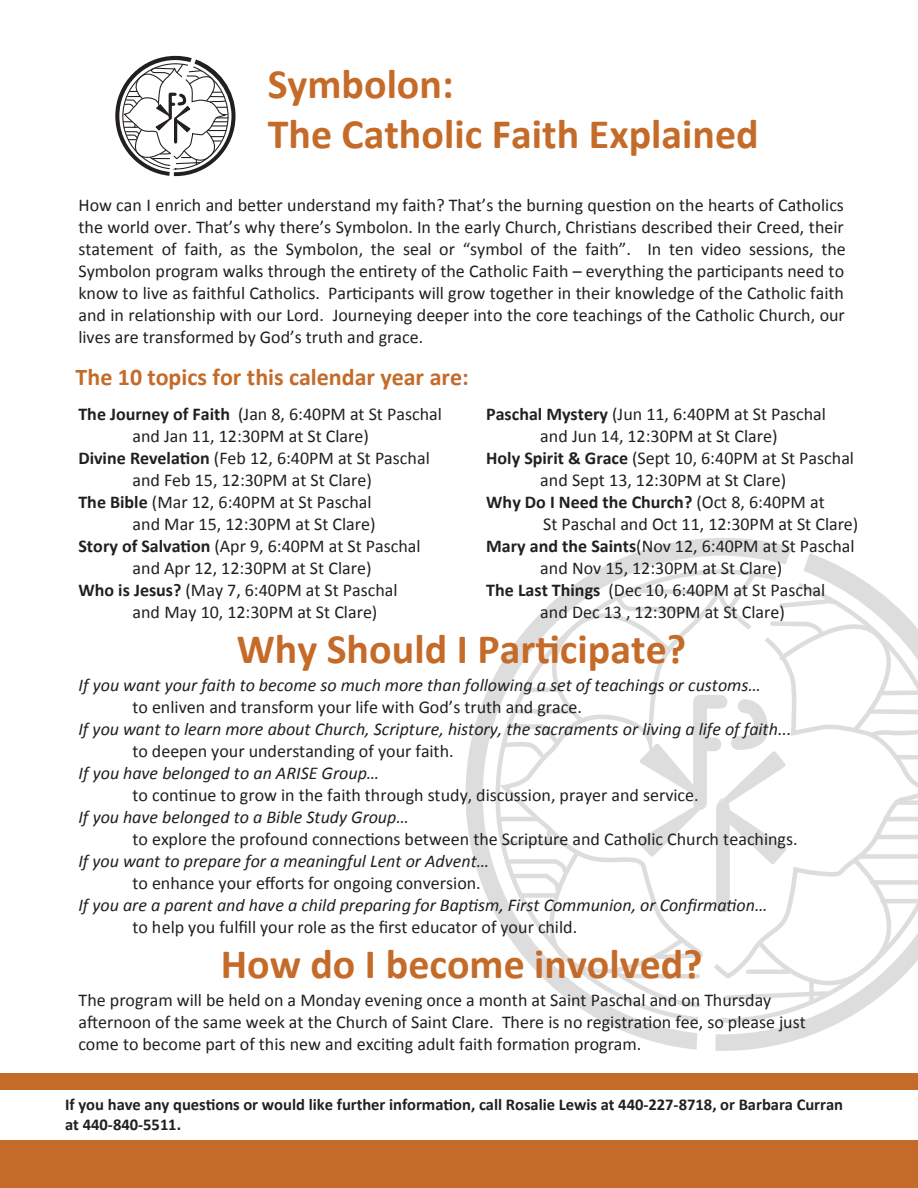
<style>
.page{position:relative;width:918px;height:1188px;background:#fff}
.page>*{position:absolute;margin:0;border:0;box-sizing:border-box;transform-origin:0 0}
.t1{font:700 42px/50.4px "Calibri";color:#c56b29}
.t2{font:700 24px "Calibri";color:#c56b29}
.t3{font:18px/22px "Calibri";color:#231f20;text-align:justify}
.t4{font:italic 18px "Calibri";color:#231f20}
.t5{font:700 18px "Calibri";color:#231f20}
.t6{font:700 16.5px/19.8px "Calibri";color:#231f20}
.s1{font-weight:700}
.s2{font-weight:400}
</style>
<div class="page">
<div style="left:0;top:1073px;width:918px;height:115px;background:#c56b29"></div>
<div style="left:0;top:1091px;width:918px;height:49px;background:#fff"></div>
<svg style="left:115px;top:56px;width:121px;height:120px"></svg>
<svg style="left:466px;top:538px;width:374px;height:513px"></svg>
<svg style="left:493px;top:567px;width:222px;height:457px"></svg>
<svg style="left:499px;top:567px;width:419px;height:452px"></svg>
<div style="left:897px;top:755px;width:21px;height:5px;background:#dedddd"></div>
<h1 class="t1" style="left:268px;top:57px;width:493px">Symbolon:<br>The Catholic Faith Explained</h1>
<p class="t3" style="left:78px;top:193px;width:769px">How can I enrich and better understand my faith? That’s the burning question on the hearts of Catholics the world over. That’s why there’s Symbolon. In the early Church, Christians described their Creed, their statement of faith, as the Symbolon, the seal or “symbol of the faith”. In ten video sessions, the Symbolon program walks through the entirety of the Catholic Faith – everything the participants need to know to live as faithful Catholics. Participants will grow together in their knowledge of the Catholic faith and in relationship with our Lord. Journeying deeper into the core teachings of the Catholic Church, our lives are transformed by God’s truth and grace.</p>
<h2 class="t2" style="left:76px;top:362px;width:395px">The 10 topics for this calendar year are:</h2>
<p class="t3" style="left:78px;top:403px;width:365px"><span class="s1">The Journey of Faith</span> (Jan 8, 6:40PM at St Paschal</p>
<p class="t3" style="left:132px;top:425px;width:238px">and Jan 11, 12:30PM at St Clare)</p>
<p class="t3" style="left:78px;top:446px;width:353px"><span class="s1">Divine Revelation</span> (Feb 12, 6:40PM at St Paschal</p>
<p class="t3" style="left:132px;top:468px;width:241px">and Feb 15, 12:30PM at St Clare)</p>
<p class="t3" style="left:78px;top:491px;width:295px"><span class="s1">The Bible</span> (Mar 12, 6:40PM at St Paschal</p>
<p class="t3" style="left:133px;top:513px;width:245px">and Mar 15, 12:30PM at St Clare)</p>
<p class="t3" style="left:79px;top:535px;width:344px"><span class="s1">Story of Salvation</span> (Apr 9, 6:40PM at St Paschal</p>
<p class="t3" style="left:133px;top:556px;width:240px">and Apr 12, 12:30PM at St Clare)</p>
<p class="t3" style="left:79px;top:578px;width:321px"><span class="s1">Who is Jesus?</span> (May 7, 6:40PM at St Paschal</p>
<p class="t3" style="left:132px;top:600px;width:246px">and May 10, 12:30PM at St Clare)</p>
<p class="t3" style="left:486px;top:403px;width:341px"><span class="s1">Paschal Mystery</span> (Jun 11, 6:40PM at St Paschal</p>
<p class="t3" style="left:540px;top:425px;width:239px">and Jun 14, 12:30PM at St Clare)</p>
<p class="t3" style="left:486px;top:446px;width:369px"><span class="s1">Holy Spirit &amp; Grace</span> (Sept 10, 6:40PM at St Paschal</p>
<p class="t3" style="left:540px;top:468px;width:247px">and Sept 13, 12:30PM at St Clare)</p>
<p class="t5" style="left:486px;top:491px;width:340px">Why Do I Need the Church? <span class="s2">(Oct 8, 6:40PM at</span></p>
<p class="t3" style="left:543px;top:512px;width:317px">St Paschal and Oct 11, 12:30PM at St Clare)</p>
<p class="t3" style="left:486px;top:535px;width:370px"><span class="s1">Mary and the Saints</span>(Nov 12, 6:40PM at St Paschal</p>
<p class="t3" style="left:540px;top:556px;width:244px">and Nov 15, 12:30PM at St Clare)</p>
<p class="t3" style="left:486px;top:578px;width:341px"><span class="s1">The Last Things</span> (Dec 10, 6:40PM at St Paschal</p>
<p class="t3" style="left:540px;top:600px;width:246px">and Dec 13 , 12:30PM at St Clare)</p>
<h1 class="t1" style="left:237px;top:622px;width:451px">Why Should I Participate?</h1>
<p class="t4" style="left:79px;top:674px;width:684px">If you want your faith to become so much more than following a set of teachings or customs…</p>
<p class="t3" style="left:132px;top:696px;width:451px">to enliven and transform your life with God’s truth and grace.</p>
<p class="t4" style="left:78px;top:718px;width:715px">If you want to learn more about Church, Scripture, history, the sacraments or living a life of faith...</p>
<p class="t3" style="left:132px;top:740px;width:323px">to deepen your understanding of your faith.</p>
<p class="t4" style="left:78px;top:762px;width:302px">If you have belonged to an ARISE Group…</p>
<p class="t3" style="left:133px;top:783px;width:568px">to continue to grow in the faith through study, discussion, prayer and service.</p>
<p class="t4" style="left:78px;top:806px;width:332px">If you have belonged to a Bible Study Group…</p>
<p class="t3" style="left:132px;top:827px;width:667px">to explore the profound connections between the Scripture and Catholic Church teachings.</p>
<p class="t4" style="left:78px;top:850px;width:412px">If you want to prepare for a meaningful Lent or Advent…</p>
<p class="t3" style="left:132px;top:871px;width:350px">to enhance your efforts for ongoing conversion.</p>
<p class="t4" style="left:78px;top:894px;width:691px">If you are a parent and have a child preparing for Baptism, First Communion, or Confirmation…</p>
<p class="t3" style="left:132px;top:915px;width:446px">to help you fulfill your role as the first educator of your child.</p>
<h1 class="t1" style="left:221px;top:937px;width:483px">How do I become involved?</h1>
<p class="t3" style="left:78px;top:988px;width:729px;text-align:left">The program will be held on a Monday evening once a month at Saint Paschal and on Thursday afternoon of the same week at the Church of Saint Clare. There is no registration fee, so please just come to become part of this new and exciting adult faith formation program.</p>
<p class="t6" style="left:65px;top:1094px;width:780px">If you have any questions or would like further information, call Rosalie Lewis at 440-227-8718, or Barbara Curran at 440-840-5511.</p>
</div>
